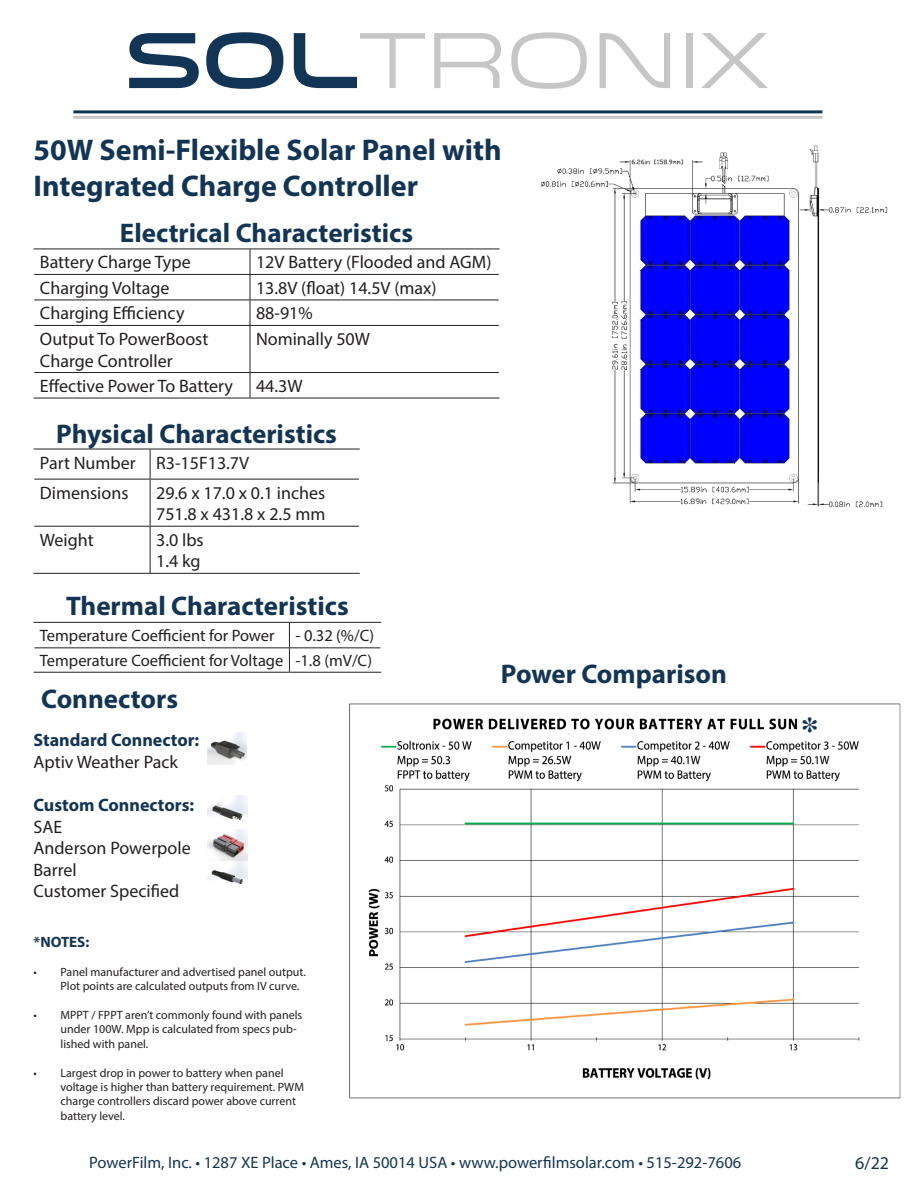
<style>
.page{position:relative;width:918px;height:1188px;background:#fff}
.page>*{position:absolute;margin:0;border:0;box-sizing:border-box;transform-origin:0 0}
.t1{font:700 36px "Times";color:#133555}
.t2{font:700 30px/36px "Myriad Pro";color:#133555}
.t3{font:700 27px "Myriad Pro";color:#133555}
.t4{font:18px/21.6px "Myriad Pro";color:#231f20}
.t5{font:700 18px "Myriad Pro";color:#133555}
.t6{font:18px "Myriad Pro";color:#133555}
.t7{font:16.5px "Myriad Pro";color:#231f20}
.t8{font:16.5px "Myriad Pro";color:#133555}
.t9{font:700 15px "Myriad Pro";color:#133555}
.t10{font:12px/14.4px "Myriad Pro";color:#231f20}
</style>
<div class="page">
<hr style="left:34px;top:622px;width:255px;height:1px;background:#231f20">
<hr style="left:289px;top:622px;width:92px;height:1px;background:#231f20">
<hr style="left:34px;top:647px;width:255px;height:1px;background:#231f20">
<hr style="left:289px;top:647px;width:91px;height:1px;background:#231f20">
<svg style="left:289px;top:623px;width:1px;height:49px"></svg>
<hr style="left:34px;top:672px;width:255px;height:1px;background:#231f20">
<hr style="left:289px;top:672px;width:92px;height:1px;background:#231f20">
<hr style="left:34px;top:300px;width:216px;height:1px;background:#231f20">
<hr style="left:250px;top:300px;width:249px;height:1px;background:#231f20">
<hr style="left:34px;top:325px;width:216px;height:1px;background:#231f20">
<hr style="left:250px;top:325px;width:249px;height:1px;background:#231f20">
<hr style="left:250px;top:326px;width:1px;height:46px;background:#231f20">
<hr style="left:34px;top:372px;width:216px;height:1px;background:#231f20">
<hr style="left:250px;top:372px;width:249px;height:1px;background:#231f20">
<svg style="left:250px;top:373px;width:1px;height:25px"></svg>
<hr style="left:34px;top:398px;width:216px;height:1px;background:#231f20">
<hr style="left:250px;top:398px;width:250px;height:1px;background:#231f20">
<hr style="left:34px;top:249px;width:216px;height:1px;background:#231f20">
<hr style="left:250px;top:249px;width:250px;height:1px;background:#231f20">
<svg style="left:250px;top:249px;width:1px;height:76px"></svg>
<hr style="left:34px;top:274px;width:216px;height:1px;background:#231f20">
<hr style="left:250px;top:274px;width:249px;height:1px;background:#231f20">
<hr style="left:150px;top:479px;width:1px;height:47px;background:#231f20">
<hr style="left:34px;top:526px;width:116px;height:1px;background:#231f20">
<hr style="left:150px;top:526px;width:209px;height:1px;background:#231f20">
<hr style="left:150px;top:527px;width:1px;height:46px;background:#231f20">
<hr style="left:34px;top:573px;width:116px;height:1px;background:#231f20">
<hr style="left:150px;top:573px;width:210px;height:1px;background:#231f20">
<hr style="left:34px;top:449px;width:116px;height:1px;background:#231f20">
<hr style="left:150px;top:449px;width:210px;height:1px;background:#231f20">
<hr style="left:150px;top:449px;width:1px;height:30px;background:#231f20">
<hr style="left:34px;top:479px;width:116px;height:1px;background:#231f20">
<hr style="left:150px;top:479px;width:209px;height:1px;background:#231f20">
<div style="left:73px;top:116px;width:749px;height:3px;border:2px solid #c6c6c6"></div>
<div style="left:73px;top:110px;width:749px;height:3px;border:2px solid #133555"></div>
<svg style="left:129px;top:33px;width:70px;height:55px"></svg>
<svg style="left:206px;top:32px;width:77px;height:57px"></svg>
<svg style="left:294px;top:33px;width:131px;height:55px"></svg>
<svg style="left:434px;top:33px;width:67px;height:55px"></svg>
<svg style="left:511px;top:32px;width:76px;height:57px"></svg>
<svg style="left:600px;top:33px;width:70px;height:55px"></svg>
<div style="left:686px;top:33px;width:6px;height:55px;background:#c6c6c6"></div>
<svg style="left:701px;top:33px;width:67px;height:55px"></svg>
<img style="left:207px;top:796px;width:41px;height:89px">
<img style="left:207px;top:733px;width:40px;height:31px">
<img style="left:350px;top:703px;width:551px;height:396px">
<img style="left:540px;top:145px;width:348px;height:363px">
<p class="t2" style="left:34px;top:131px;width:470px">50W Semi-Flexible Solar Panel with<br>Integrated Charge Controller</p>
<p class="t3" style="left:120px;top:215px;width:295px">Electrical Characteristics</p>
<p class="t4" style="left:40px;top:251px;width:152px">Battery Charge Type</p>
<p class="t4" style="left:256px;top:251px;width:237px">12V Battery (Flooded and AGM)</p>
<p class="t4" style="left:40px;top:277px;width:131px">Charging Voltage</p>
<p class="t4" style="left:256px;top:277px;width:182px">13.8V (float) 14.5V (max)</p>
<p class="t4" style="left:40px;top:302px;width:146px">Charging Efficiency</p>
<p class="t4" style="left:256px;top:302px;width:58px">88-91%</p>
<p class="t4" style="left:40px;top:328px;width:170px">Output To PowerBoost<br>Charge Controller</p>
<p class="t4" style="left:256px;top:328px;width:116px">Nominally 50W</p>
<p class="t4" style="left:40px;top:375px;width:195px">Effective Power To Battery</p>
<p class="t4" style="left:256px;top:375px;width:48px">44.3W</p>
<p class="t3" style="left:56px;top:416px;width:282px">Physical Characteristics</p>
<p class="t4" style="left:40px;top:451px;width:97px">Part Number</p>
<p class="t4" style="left:156px;top:451px;width:95px">R3-15F13.7V</p>
<p class="t4" style="left:40px;top:482px;width:90px">Dimensions</p>
<p class="t4" style="left:156px;top:482px;width:171px">29.6 x 17.0 x 0.1 inches</p>
<p class="t4" style="left:156px;top:503px;width:171px">751.8 x 431.8 x 2.5 mm</p>
<p class="t4" style="left:40px;top:529px;width:55px">Weight</p>
<p class="t4" style="left:156px;top:529px;width:49px">3.0 lbs</p>
<p class="t4" style="left:156px;top:550px;width:46px">1.4 kg</p>
<p class="t3" style="left:66px;top:588px;width:284px">Thermal Characteristics</p>
<p class="t7" style="left:40px;top:625px;width:236px">Temperature Coefficient for Power</p>
<p class="t7" style="left:295px;top:625px;width:80px">- 0.32 (%/C)</p>
<p class="t7" style="left:40px;top:651px;width:245px">Temperature Coefficient for Voltage</p>
<p class="t7" style="left:295px;top:651px;width:78px">-1.8 (mV/C)</p>
<p class="t3" style="left:41px;top:681px;width:138px">Connectors</p>
<p class="t5" style="left:34px;top:728px;width:167px">Standard Connector:</p>
<p class="t4" style="left:34px;top:751px;width:146px">Aptiv Weather Pack</p>
<p class="t5" style="left:34px;top:793px;width:162px">Custom Connectors:</p>
<p class="t4" style="left:34px;top:815px;width:30px">SAE</p>
<p class="t4" style="left:34px;top:837px;width:159px">Anderson Powerpole</p>
<p class="t4" style="left:34px;top:859px;width:45px">Barrel</p>
<p class="t4" style="left:34px;top:880px;width:147px">Customer Specified</p>
<p class="t3" style="left:501px;top:657px;width:227px">Power Comparison</p>
<p class="t9" style="left:34px;top:932px;width:57px">*NOTES:</p>
<p class="t10" style="left:61px;top:964px;width:247px;text-indent:-27px">• Panel manufacturer and advertised panel output.<br>Plot points are calculated outputs from IV curve.</p>
<p class="t10" style="left:61px;top:1008px;width:243px;text-indent:-27px">• MPPT / FPPT aren’t commonly found with panels under 100W. Mpp is calculated from specs pub&shy;lished with panel.</p>
<p class="t10" style="left:61px;top:1065px;width:245px;text-indent:-27px">• Largest drop in power to battery when panel voltage is higher than battery requirement. PWM charge controllers discard power above current battery level.</p>
<p class="t1" style="left:801px;top:695px;width:19px">*</p>
<p class="t8" style="left:89px;top:1152px;width:654px">PowerFilm, Inc. • 1287 XE Place • Ames, IA 50014 USA • www.powerfilmsolar.com • 515-292-7606</p>
<p class="t6" style="left:855px;top:1152px;width:35px">6/22</p>
</div>
